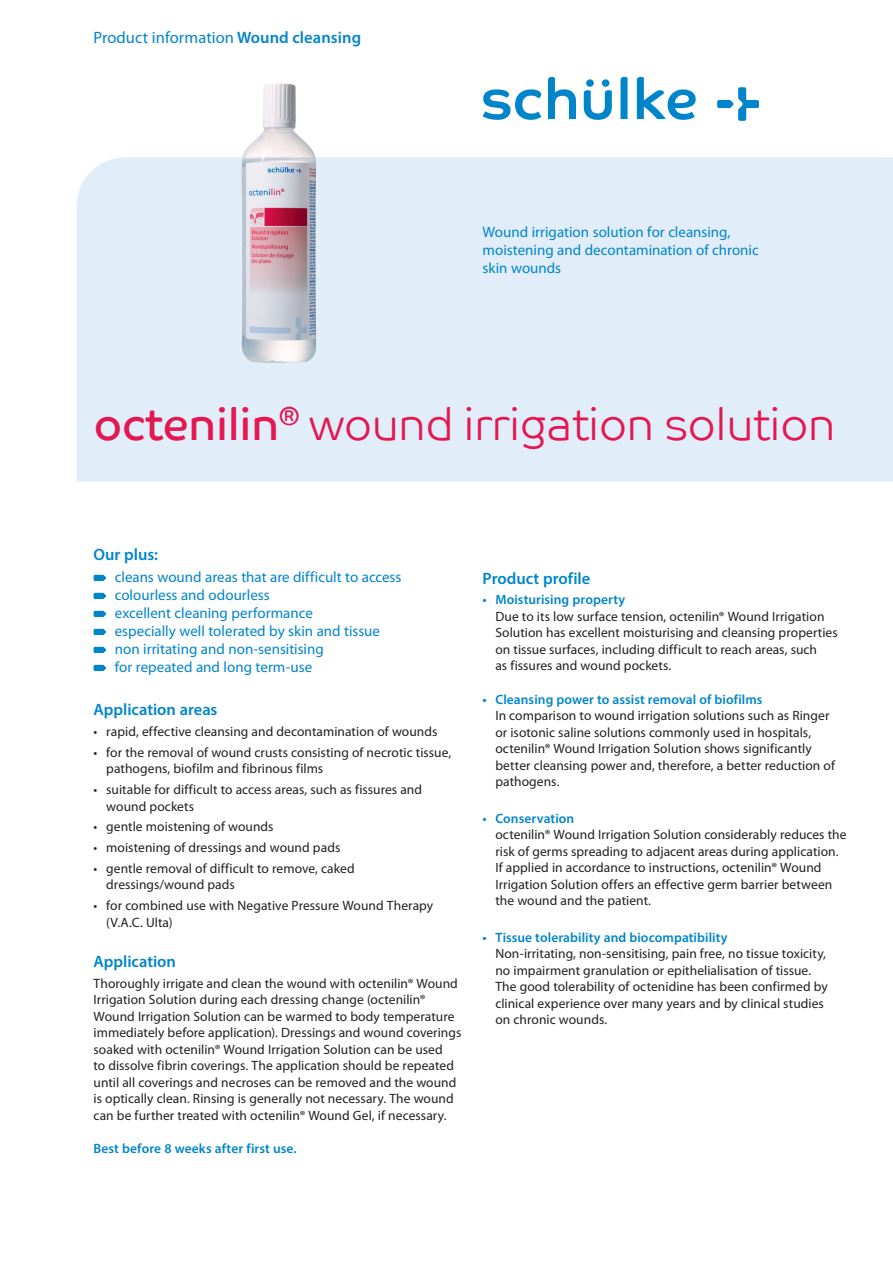
<style>
.page{position:relative;width:893px;height:1263px;background:#fff}
.page>*{position:absolute;margin:0;border:0;box-sizing:border-box;transform-origin:0 0}
.t1{font:45px "Co Text Lt";letter-spacing:-.02em;color:#e31851}
.t2{font:600 16.5px "Myriad Pro";color:#0085cb}
.t3{font:16.5px "Myriad Pro";letter-spacing:.005em;color:#0085cb}
.t4{font:15px/18px "Myriad Pro";color:#0085cb}
.t5{font:13.5px/16.5px "Myriad Pro";letter-spacing:.005em;color:#231f20}
.t6{font:600 13.5px "Myriad Pro";letter-spacing:.005em;color:#0085cb}
.s1{font-weight:600}
.s2{font-family:"Co Text"}
</style>
<div class="page">
<div style="left:77px;top:157px;width:816px;height:325px;background:#e1edf8"></div>
<svg style="left:94px;top:575px;width:12px;height:6px"></svg>
<svg style="left:94px;top:593px;width:12px;height:6px"></svg>
<svg style="left:94px;top:611px;width:12px;height:6px"></svg>
<svg style="left:94px;top:629px;width:12px;height:6px"></svg>
<svg style="left:94px;top:647px;width:12px;height:6px"></svg>
<svg style="left:94px;top:665px;width:12px;height:6px"></svg>
<img style="left:241px;top:83px;width:76px;height:280px">
<svg style="left:584px;top:79px;width:28px;height:41px"></svg>
<svg style="left:483px;top:89px;width:58px;height:31px"></svg>
<svg style="left:548px;top:77px;width:28px;height:42px"></svg>
<svg style="left:621px;top:77px;width:6px;height:42px"></svg>
<svg style="left:637px;top:77px;width:59px;height:43px"></svg>
<svg style="left:717px;top:87px;width:42px;height:34px"></svg>
<p class="t3" style="left:94px;top:27px;width:269px">Product information <span class="s1">Wound cleansing</span></p>
<p class="t4" style="left:483px;top:223px;width:278px">Wound irrigation solution for cleansing, moistening and decontamination of chronic skin wounds</p>
<h1 class="t1" style="left:94px;top:398px;width:744px"><span class="s2">octenilin</span><sup>®</sup> wound irrigation solution</h1>
<p class="t2" style="left:94px;top:544px;width:66px">Our plus:</p>
<p class="t4" style="left:115px;top:568px;width:288px">cleans wound areas that are difficult to access colourless and odourless<br>excellent cleaning performance<br>especially well tolerated by skin and tissue non irritating and non-sensitising<br>for repeated and long term-use</p>
<p class="t2" style="left:94px;top:699px;width:125px">Application areas</p>
<p class="t5" style="left:94px;top:723px;width:345px">• rapid, effective cleansing and decontamination of wounds</p>
<p class="t5" style="left:106px;top:744px;width:346px;text-indent:-13px">• for the removal of wound crusts consisting of necrotic tissue, pathogens, biofilm and fibrinous films</p>
<p class="t5" style="left:106px;top:781px;width:317px;text-indent:-13px">• suitable for difficult to access areas, such as fissures and wound pockets</p>
<p class="t5" style="left:94px;top:818px;width:181px">• gentle moistening of wounds</p>
<p class="t5" style="left:94px;top:839px;width:248px">• moistening of dressings and wound pads</p>
<p class="t5" style="left:106px;top:860px;width:250px;text-indent:-13px">• gentle removal of difficult to remove, caked dressings/wound pads</p>
<p class="t5" style="left:106px;top:897px;width:328px;text-indent:-13px">• for combined use with Negative Pressure Wound Therapy (V.A.C. Ulta)</p>
<p class="t2" style="left:94px;top:951px;width:84px">Application</p>
<p class="t5" style="left:94px;top:975px;width:369px">Thoroughly irrigate and clean the wound with octenilin® Wound Irrigation Solution during each dressing change (octenilin® Wound Irrigation Solution can be warmed to body temperature immediately before application). Dressings and wound coverings soaked with octenilin® Wound Irrigation Solution can be used<br>to dissolve fibrin coverings. The application should be repeated until all coverings and necroses can be removed and the wound is optically clean. Rinsing is generally not necessary. The wound can be further treated with octenilin® Wound Gel, if necessary.</p>
<p class="t6" style="left:94px;top:1140px;width:205px">Best before 8 weeks after first use.</p>
<p class="t2" style="left:483px;top:568px;width:109px">Product profile</p>
<p class="t6" style="left:483px;top:591px;width:144px">• Moisturising property</p>
<p class="t5" style="left:495px;top:608px;width:344px">Due to its low surface tension, octenilin® Wound Irrigation Solution has excellent moisturising and cleansing properties on tissue surfaces, including difficult to reach areas, such<br>as fissures and wound pockets.</p>
<p class="t6" style="left:483px;top:691px;width:281px">• Cleansing power to assist removal of biofilms</p>
<p class="t5" style="left:495px;top:707px;width:341px">In comparison to wound irrigation solutions such as Ringer or isotonic saline solutions commonly used in hospitals, octenilin® Wound Irrigation Solution shows significantly better cleansing power and, therefore, a better reduction of pathogens.</p>
<p class="t6" style="left:483px;top:810px;width:93px">• Conservation</p>
<p class="t5" style="left:495px;top:826px;width:353px">octenilin® Wound Irrigation Solution considerably reduces the risk of germs spreading to adjacent areas during application.<br>If applied in accordance to instructions, octenilin® Wound Irrigation Solution offers an effective germ barrier between the wound and the patient.</p>
<p class="t6" style="left:483px;top:929px;width:246px">• Tissue tolerability and biocompatibility</p>
<p class="t5" style="left:495px;top:945px;width:334px">Non-irritating, non-sensitising, pain free, no tissue toxicity, no impairment granulation or epithelialisation of tissue.<br>The good tolerability of octenidine has been confirmed by clinical experience over many years and by clinical studies on chronic wounds.</p>
</div>
